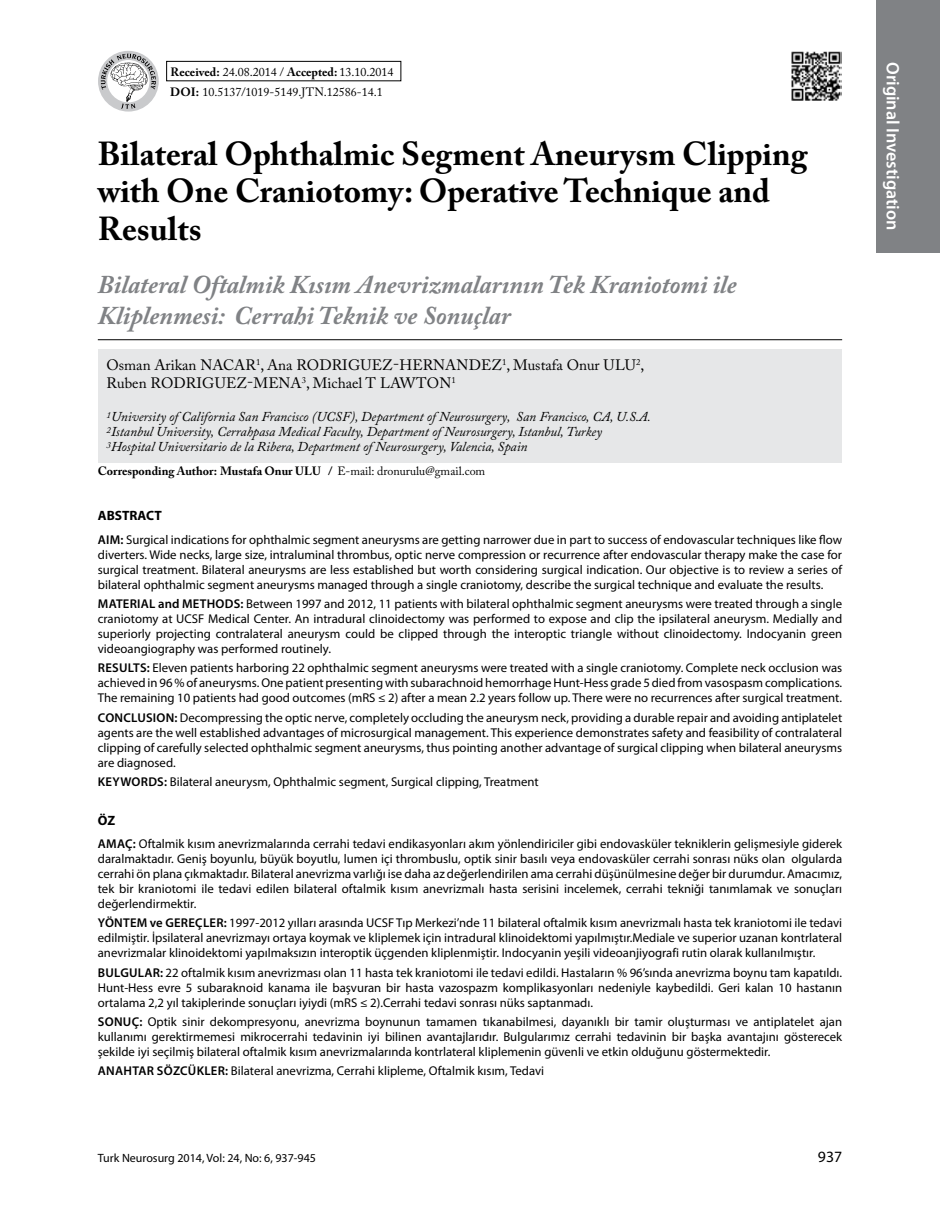
<style>
.page{position:relative;width:940px;height:1217px;background:#fff}
.page>*{position:absolute;margin:0;border:0;box-sizing:border-box;transform-origin:0 0}
.t1{font:700 33px/37.5px "Adobe Caslon Pro";color:#000}
.t2{font:italic 700 25.5px/31.5px "Adobe Caslon Pro";color:#808285}
.t3{font:600 18px "Myriad Pro";color:#fff}
.t4{font:15.75px "Myriad Pro";color:#000}
.t5{font:15px "Adobe Caslon Pro";color:#000}
.t6{font:italic 13.5px/15px "Adobe Caslon Pro";color:#000}
.t7{font:700 13.5px "Myriad Pro";color:#000}
.t8{font:12.75px/15px "Myriad Pro";color:#000;text-align:justify}
.t9{font:600 12.75px "Myriad Pro";letter-spacing:.01em;color:#000}
.t10{font:12px/20.2px "Adobe Caslon Pro";color:#000}
.t11{font:700 12px "Adobe Caslon Pro";color:#000}
.t12{font:12px "Myriad Pro";color:#000}
.s1{font-weight:700}
.s2{font-weight:400}
.s3{font-weight:600}
</style>
<div class="page">
<div style="left:876px;top:0;width:64px;height:252px;background:#808285"></div>
<div style="left:166px;top:61px;width:235px;height:20px;border:1px solid #000"></div>
<div style="left:98px;top:51px;width:61px;height:60px;background:#c9cacc;border-radius:50%"></div>
<svg style="left:101px;top:54px;width:55px;height:55px"></svg>
<div style="left:98px;top:349px;width:744px;height:114px;background:#e6e7e8"></div>
<hr style="left:98px;top:339px;width:744px;height:1px;background:#000">
<img style="left:791px;top:51px;width:51px;height:50px">
<p class="t10" style="left:170px;top:61px;width:225px"><span class="s1">Received:</span> 24.08.2014 / <span class="s1">Accepted:</span> 13.10.2014<br><span class="s1">DOI:</span> 10.5137/1019-5149.JTN.12586-14.1</p>
<h1 class="t1" style="left:98px;top:134px;width:711px">Bilateral Ophthalmic Segment Aneurysm Clipping with One Craniotomy: Operative Technique and<br>Results</h1>
<h2 class="t2" style="left:98px;top:268px;width:640px">Bilateral Oftalmik Kısım Anevrizmalarının Tek Kraniotomi ile<br>Kliplenmesi: Cerrahi Teknik ve Sonuçlar</h2>
<p class="t5" style="left:106px;top:356px;width:107px">Osman Arikan Nacar</p>
<p class="t5" style="left:256px;top:356px;width:156px"><sup>1</sup>, Ana Rodrıguez-Her</p>
<p class="t5" style="left:433px;top:356px;width:213px">nandez <sup>1</sup>, Mustafa Onur Ulu<sup>2</sup>,</p>
<p class="t5" style="left:106px;top:374px;width:297px">Ruben Rodrı guez-Mena<sup>3</sup>, Michael T Lawt</p>
<p class="t5" style="left:427px;top:374px;width:30px">on<sup>1</sup></p>
<p class="t6" style="left:106px;top:408px;width:546px"><sup>1</sup>University of California San Francisco (UCSF), Department of Neurosurgery, San Francisco, CA, U.S.A.<br><sup>2</sup>Istanbul University, Cerrahpasa Medical Faculty, Department of Neurosurgery, Istanbul, Turkey<br><sup>3</sup>Hospital Universitario de la Ribera, Department of Neurosurgery, Valencia, Spain</p>
<p class="t11" style="left:98px;top:464px;width:389px">Corresponding Author: Mustafa Onur Ulu / <span class="s2">E-mail: dronurulu@gmail.com</span></p>
<p class="t7" style="left:98px;top:507px;width:65px">ABSTRACT</p>
<p class="t8" style="left:98px;top:532px;width:746px"><span class="s3">AIM:</span> Surgical indications for ophthalmic segment aneurysms are getting narrower due in part to success of endovascular techniques like flow diverters. Wide necks, large size, intraluminal thrombus, optic nerve compression or recurrence after endovascular therapy make the case for surgical treatment. Bilateral aneurysms are less established but worth considering surgical indication. Our objective is to review a series of bilateral ophthalmic segment aneurysms managed through a single craniotomy, describe the surgical technique and evaluate the results.</p>
<p class="t9" style="left:98px;top:595px;width:9px">MATER</p>
<p class="t9" style="left:137px;top:595px;width:54px">IAL AND MET</p>
<p class="t8" style="left:98px;top:596px;width:746px;text-indent:109px"><span class="s3">HODS:</span> Between 1997 and 2012, 11 patients with bilateral ophthalmic segment aneurysms were treated through a single craniotomy at UCSF Medical Center. An intradural clinoidectomy was performed to expose and clip the ipsilateral aneurysm. Medially and superiorly projecting contralateral aneurysm could be clipped through the interoptic triangle without clinoidectomy. Indocyanin green videoangiography was performed routinely.</p>
<p class="t8" style="left:98px;top:660px;width:746px"><span class="s3">RESULTS:</span> Eleven patients harboring 22 ophthalmic segment aneurysms were treated with a single craniotomy. Complete neck occlusion was achieved in 96 % of aneurysms. One patient presenting with subarachnoid hemorrhage Hunt-Hess grade 5 died from vasospasm complications.<br>The remaining 10 patients had good outcomes (mRS ≤ 2) after a mean 2.2 years follow up. There were no recurrences after surgical treatment.</p>
<p class="t8" style="left:98px;top:709px;width:746px"><span class="s3">CONCLUSION:</span> Decompressing the optic nerve, completely occluding the aneurysm neck, providing a durable repair and avoiding antiplatelet agents are the well established advantages of microsurgical management. This experience demonstrates safety and feasibility of contralateral clipping of carefully selected ophthalmic segment aneurysms, thus pointing another advantage of surgical clipping when bilateral aneurysms are diagnosed.</p>
<p class="t8" style="left:98px;top:773px;width:442px"><span class="s3">KEYWORDS:</span> Bilateral aneurysm, Ophthalmic segment, Surgical clipping, Treatment</p>
<p class="t7" style="left:98px;top:811px;width:19px">ÖZ</p>
<p class="t8" style="left:98px;top:836px;width:746px"><span class="s3">AMAÇ:</span> Oftalmik kısım anevrizmalarında cerrahi tedavi endikasyonları akım yönlendiriciler gibi endovasküler tekniklerin gelişmesiyle giderek daralmaktadır. Geniş boyunlu, büyük boyutlu, lumen içi thrombuslu, optik sinir basılı veya endovasküler cerrahi sonrası nüks olan olgularda cerrahi ön plana çıkmaktadır. Bilateral anevrizma varlığı ise daha az değerlendirilen ama cerrahi düşünülmesine değer bir durumdur. Amacımız, tek bir kraniotomi ile tedavi edilen bilateral oftalmik kısım anevrizmalı hasta serisini incelemek, cerrahi tekniği tanımlamak ve sonuçları değerlendirmektir.</p>
<p class="t8" style="left:98px;top:915px;width:746px"><span class="s3">YÖNTEM VE GEREÇLER:</span> 1997-2012 yılları arasında UCSF Tıp Merkezi’nde 11 bilateral oftalmik kısım anevrizmalı hasta tek kraniotomi ile tedavi edilmiştir. İpsilateral anevrizmayı ortaya koymak ve kliplemek için intradural klinoidektomi yapılmıştır.Mediale ve superior uzanan kontrlateral anevrizmalar klinoidektomi yapılmaksızın interoptik üçgenden kliplenmiştir. Indocyanin yeşili videoanjiyografi rutin olarak kullanılmıştır.</p>
<p class="t8" style="left:98px;top:964px;width:746px"><span class="s3">BULGULAR:</span> 22 oftalmik kısım anevrizması olan 11 hasta tek kraniotomi ile tedavi edildi. Hastaların % 96’sında anevrizma boynu tam kapatıldı.<br>Hunt-Hess evre 5 subaraknoid kanama ile başvuran bir hasta vazospazm komplikasyonları nedeniyle kaybedildi. Geri kalan 10 hastanın ortalama 2,2 yıl takiplerinde sonuçları iyiydi (mRS ≤ 2).Cerrahi tedavi sonrası nüks saptanmadı.</p>
<p class="t8" style="left:98px;top:1013px;width:746px"><span class="s3">SONUÇ:</span> Optik sinir dekompresyonu, anevrizma boynunun tamamen tıkanabilmesi, dayanıklı bir tamir oluşturması ve antiplatelet ajan kullanımı gerektirmemesi mikrocerrahi tedavinin iyi bilinen avantajlarıdır. Bulgularımız cerrahi tedavinin bir başka avantajını gösterecek şekilde iyi seçilmiş bilateral oftalmik kısım anevrizmalarında kontrlateral kliplemenin güvenli ve etkin olduğunu göstermektedir.</p>
<p class="t8" style="left:98px;top:1062px;width:448px"><span class="s3">ANAHTAR SÖZCÜKLER:</span> Bilateral anevrizma, Cerrahi klipleme, Oftalmik kısım, Tedavi</p>
<p class="t12" style="left:98px;top:1149px;width:220px">Turk Neurosurg 2014, Vol: 24, No: 6, 937-945</p>
<p class="t4" style="left:818px;top:1146px;width:26px">937</p>
<h3 class="t3" style="left:904px;top:62px;width:170px;rotate:90deg">ORIGINAL INVESTIGATION</h3>
</div>
